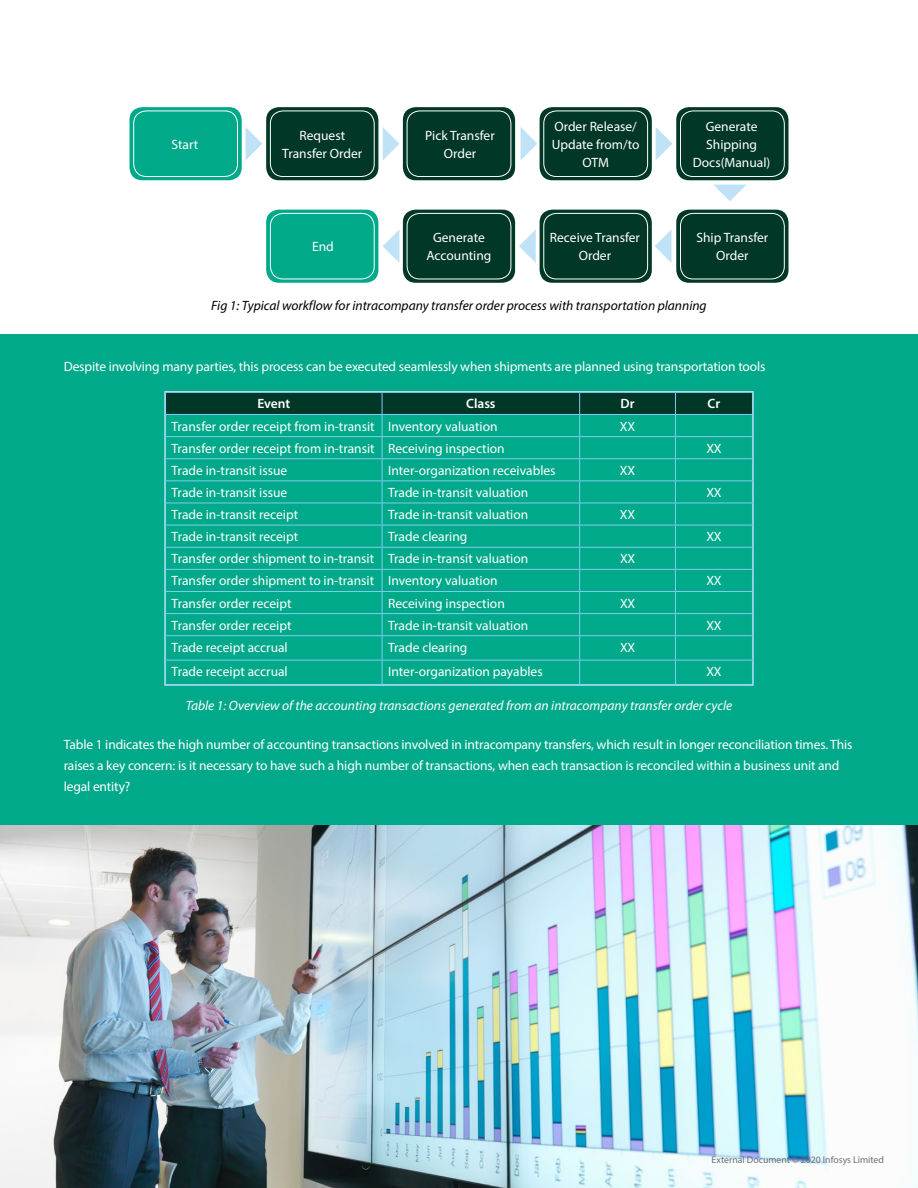
<style>
.page{position:relative;width:918px;height:1188px;background:#fff}
.page>*{position:absolute;margin:0;border:0;box-sizing:border-box;transform-origin:0 0}
.t1{font:13.5px/18px "Myriad Pro";letter-spacing:-.005em;color:#fff;text-align:center}
.t2{font:italic 13.5px "Myriad Pro";color:#fff}
.t3{font:italic 13.5px "Myriad Pro";color:#000}
.t4{font:600 13.5px "Myriad Pro";color:#fff}
.t5{font:9.75px "Myriad Pro";color:#6d6e71}
</style>
<div class="page">
<img style="left:0;top:825px;width:918px;height:363px">
<div style="left:0;top:334px;width:918px;height:491px;background:#00a98a"></div>
<svg style="left:166px;top:393px;width:586px;height:291px"></svg>
<div style="left:164px;top:391px;width:590px;height:295px;border:1px solid #c0e2f7"></div>
<div style="left:129px;top:107px;width:113px;height:73px;background:#00a98a;border-radius:13px"></div>
<div style="left:266px;top:210px;width:112px;height:73px;background:#00a98a;border-radius:13px"></div>
<div style="left:270px;top:213px;width:105px;height:66px;border:1px solid #fff;border-radius:13px"></div>
<div style="left:403px;top:210px;width:112px;height:73px;background:#003726;border-radius:13px"></div>
<div style="left:407px;top:213px;width:104px;height:66px;border:1px solid #fff;border-radius:13px"></div>
<div style="left:540px;top:210px;width:112px;height:73px;background:#003726;border-radius:13px"></div>
<div style="left:543px;top:213px;width:105px;height:66px;border:1px solid #fff;border-radius:13px"></div>
<div style="left:676px;top:210px;width:113px;height:73px;background:#003726;border-radius:13px"></div>
<div style="left:680px;top:213px;width:105px;height:66px;border:1px solid #fff;border-radius:13px"></div>
<div style="left:133px;top:111px;width:105px;height:66px;border:1px solid #fff;border-radius:13px"></div>
<div style="left:266px;top:107px;width:112px;height:73px;background:#003726;border-radius:13px"></div>
<div style="left:270px;top:111px;width:105px;height:66px;border:1px solid #fff;border-radius:13px"></div>
<div style="left:403px;top:107px;width:112px;height:73px;background:#003726;border-radius:13px"></div>
<div style="left:407px;top:111px;width:104px;height:66px;border:1px solid #fff;border-radius:13px"></div>
<div style="left:540px;top:107px;width:112px;height:73px;background:#003726;border-radius:13px"></div>
<div style="left:543px;top:111px;width:105px;height:66px;border:1px solid #fff;border-radius:13px"></div>
<div style="left:676px;top:107px;width:113px;height:73px;background:#003726;border-radius:13px"></div>
<div style="left:680px;top:111px;width:105px;height:66px;border:1px solid #fff;border-radius:13px"></div>
<svg style="left:246px;top:127px;width:16px;height:33px"></svg>
<svg style="left:383px;top:127px;width:16px;height:33px"></svg>
<svg style="left:521px;top:127px;width:16px;height:33px"></svg>
<svg style="left:656px;top:127px;width:16px;height:33px"></svg>
<svg style="left:655px;top:230px;width:16px;height:32px"></svg>
<svg style="left:519px;top:229px;width:17px;height:34px"></svg>
<svg style="left:383px;top:230px;width:16px;height:32px"></svg>
<svg style="left:714px;top:185px;width:32px;height:16px"></svg>
<p class="t1" style="left:171px;top:135px;width:28px">Start</p>
<p class="t1" style="left:282px;top:126px;width:81px">Request<br>Transfer Order</p>
<p class="t1" style="left:425px;top:126px;width:71px">Pick Transfer<br>Order</p>
<p class="t1" style="left:552px;top:117px;width:89px">Order Release/<br>Update from/to<br>OTM</p>
<p class="t1" style="left:693px;top:117px;width:79px">Generate<br>Shipping<br>Docs(Manual)</p>
<p class="t1" style="left:312px;top:237px;width:23px">End</p>
<p class="t1" style="left:426px;top:228px;width:66px">Generate<br>Accounting</p>
<p class="t1" style="left:550px;top:228px;width:92px">Receive Transfer<br>Order</p>
<p class="t1" style="left:696px;top:228px;width:74px">Ship Transfer<br>Order</p>
<p class="t3" style="left:211px;top:297px;width:497px">Fig 1: Typical workflow for intracompany transfer order process with transportation planning</p>
<p class="t1" style="left:64px;top:357px;width:703px">Despite involving many parties, this process can be executed seamlessly when shipments are planned using transportation tools</p>
<p class="t4" style="left:257px;top:395px;width:34px">Event</p>
<p class="t4" style="left:466px;top:395px;width:31px">Class</p>
<p class="t4" style="left:621px;top:395px;width:16px">Dr</p>
<p class="t4" style="left:708px;top:395px;width:14px">Cr</p>
<p class="t1" style="left:172px;top:417px;width:328px">Transfer order receipt from in-transit Inventory valuation</p>
<p class="t1" style="left:620px;top:417px;width:17px">XX</p>
<p class="t1" style="left:172px;top:439px;width:335px">Transfer order receipt from in-transit Receiving inspection</p>
<p class="t1" style="left:706px;top:439px;width:17px">XX</p>
<p class="t1" style="left:172px;top:461px;width:117px">Trade in-transit issue</p>
<p class="t1" style="left:388px;top:461px;width:169px">Inter-organization receivables</p>
<p class="t1" style="left:620px;top:461px;width:17px">XX</p>
<p class="t1" style="left:172px;top:483px;width:117px">Trade in-transit issue</p>
<p class="t1" style="left:388px;top:483px;width:142px">Trade in-transit valuation</p>
<p class="t1" style="left:706px;top:483px;width:17px">XX</p>
<p class="t1" style="left:172px;top:505px;width:128px">Trade in-transit receipt</p>
<p class="t1" style="left:388px;top:505px;width:142px">Trade in-transit valuation</p>
<p class="t1" style="left:620px;top:505px;width:17px">XX</p>
<p class="t1" style="left:172px;top:528px;width:128px">Trade in-transit receipt</p>
<p class="t1" style="left:388px;top:528px;width:81px">Trade clearing</p>
<p class="t1" style="left:706px;top:528px;width:17px">XX</p>
<p class="t1" style="left:172px;top:550px;width:358px">Transfer order shipment to in-transit Trade in-transit valuation</p>
<p class="t1" style="left:620px;top:550px;width:17px">XX</p>
<p class="t1" style="left:172px;top:572px;width:328px">Transfer order shipment to in-transit Inventory valuation</p>
<p class="t1" style="left:706px;top:572px;width:17px">XX</p>
<p class="t1" style="left:172px;top:594px;width:122px">Transfer order receipt</p>
<p class="t1" style="left:388px;top:594px;width:118px">Receiving inspection</p>
<p class="t1" style="left:620px;top:594px;width:17px">XX</p>
<p class="t1" style="left:172px;top:616px;width:122px">Transfer order receipt</p>
<p class="t1" style="left:388px;top:616px;width:142px">Trade in-transit valuation</p>
<p class="t1" style="left:706px;top:616px;width:17px">XX</p>
<p class="t1" style="left:172px;top:638px;width:118px">Trade receipt accrual</p>
<p class="t1" style="left:388px;top:638px;width:81px">Trade clearing</p>
<p class="t1" style="left:620px;top:638px;width:17px">XX</p>
<p class="t1" style="left:172px;top:663px;width:118px">Trade receipt accrual</p>
<p class="t1" style="left:388px;top:663px;width:156px">Inter-organization payables</p>
<p class="t1" style="left:706px;top:663px;width:17px">XX</p>
<p class="t2" style="left:186px;top:697px;width:548px">Table 1: Overview of the accounting transactions generated from an intracompany transfer order cycle</p>
<p class="t1" style="left:64px;top:734px;width:790px;line-height:21px;text-align:left">Table 1 indicates the high number of accounting transactions involved in intracompany transfers, which result in longer reconciliation times. This raises a key concern: is it necessary to have such a high number of transactions, when each transaction is reconciled within a business unit and legal entity?</p>
<p class="t5" style="left:712px;top:1154px;width:174px">External Document © 2020 Infosys Limited</p>
</div>
